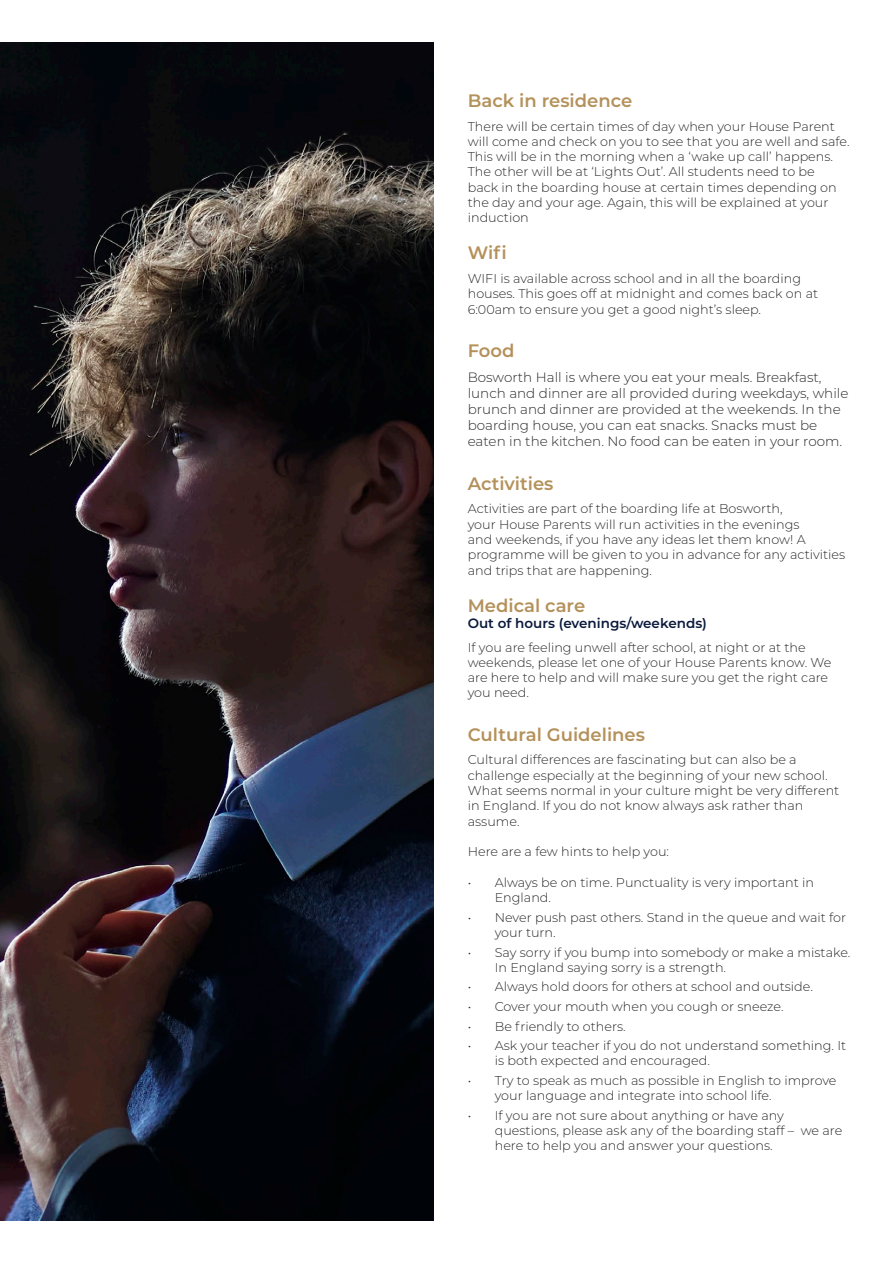
<style>
.page{position:relative;width:893px;height:1263px;background:#fff}
.page>*{position:absolute;margin:0;border:0;box-sizing:border-box;transform-origin:0 0}
.t1{font:600 18px "Montserrat";color:#b4915a}
.t2{font:300 13.5px/16.2px "Montserrat";color:#282828}
.t3{font:600 13.5px "Montserrat";color:#0a193c}
.t4{font:300 12.75px/15.3px "Montserrat";color:#282828}
</style>
<div class="page">
<img style="left:0;top:43px;width:434px;height:1177px">
<p class="t1" style="left:468px;top:88px;width:166px">Back in residence</p>
<p class="t4" style="left:468px;top:118px;width:383px">There will be certain times of day when your House Parent will come and check on you to see that you are well and safe.<br>This will be in the morning when a ‘wake up call’ happens.<br>The other will be at ‘Lights Out’. All students need to be<br>back in the boarding house at certain times depending on the day and your age. Again, this will be explained at your induction</p>
<p class="t1" style="left:468px;top:240px;width:40px">Wifi</p>
<p class="t4" style="left:468px;top:270px;width:352px">WIFI is available across school and in all the boarding houses. This goes off at midnight and comes back on at<br>6:00am to ensure you get a good night’s sleep.</p>
<p class="t1" style="left:468px;top:338px;width:48px">Food</p>
<p class="t2" style="left:468px;top:368px;width:382px">Bosworth Hall is where you eat your meals. Breakfast, lunch and dinner are all provided during weekdays, while brunch and dinner are provided at the weekends. In the boarding house, you can eat snacks. Snacks must be eaten in the kitchen. No food can be eaten in your room.</p>
<p class="t1" style="left:468px;top:470px;width:87px">Activities</p>
<p class="t4" style="left:468px;top:501px;width:379px">Activities are part of the boarding life at Bosworth,<br>your House Parents will run activities in the evenings<br>and weekends, if you have any ideas let them know! A programme will be given to you in advance for any activities and trips that are happening.</p>
<p class="t1" style="left:468px;top:592px;width:119px">Medical care</p>
<p class="t3" style="left:468px;top:613px;width:241px">Out of hours (evenings/weekends)</p>
<p class="t4" style="left:468px;top:639px;width:365px">If you are feeling unwell after school, at night or at the weekends, please let one of your House Parents know. We are here to help and will make sure you get the right care you need.</p>
<p class="t1" style="left:468px;top:721px;width:179px">Cultural Guidelines</p>
<p class="t4" style="left:468px;top:752px;width:373px">Cultural differences are fascinating but can also be a challenge especially at the beginning of your new school.<br>What seems normal in your culture might be very different in England. If you do not know always ask rather than assume.</p>
<p class="t4" style="left:468px;top:844px;width:203px">Here are a few hints to help you:</p>
<p class="t4" style="left:495px;top:874px;width:321px;text-indent:-27px">• Always be on time. Punctuality is very important in<br>England.</p>
<p class="t4" style="left:495px;top:909px;width:353px;text-indent:-27px">• Never push past others. Stand in the queue and wait for your turn.</p>
<p class="t4" style="left:495px;top:944px;width:357px;text-indent:-27px">• Say sorry if you bump into somebody or make a mistake.<br>In England saying sorry is a strength.</p>
<p class="t4" style="left:468px;top:979px;width:347px">• Always hold doors for others at school and outside.</p>
<p class="t4" style="left:468px;top:998px;width:317px">• Cover your mouth when you cough or sneeze.</p>
<p class="t4" style="left:468px;top:1018px;width:159px">• Be friendly to others.</p>
<p class="t4" style="left:495px;top:1037px;width:353px;text-indent:-27px">• Ask your teacher if you do not understand something. It is both expected and encouraged.</p>
<p class="t4" style="left:495px;top:1072px;width:343px;text-indent:-27px">• Try to speak as much as possible in English to improve your language and integrate into school life.</p>
<p class="t4" style="left:495px;top:1107px;width:349px;text-indent:-27px">• If you are not sure about anything or have any questions, please ask any of the boarding staff – we are here to help you and answer your questions.</p>
</div>
